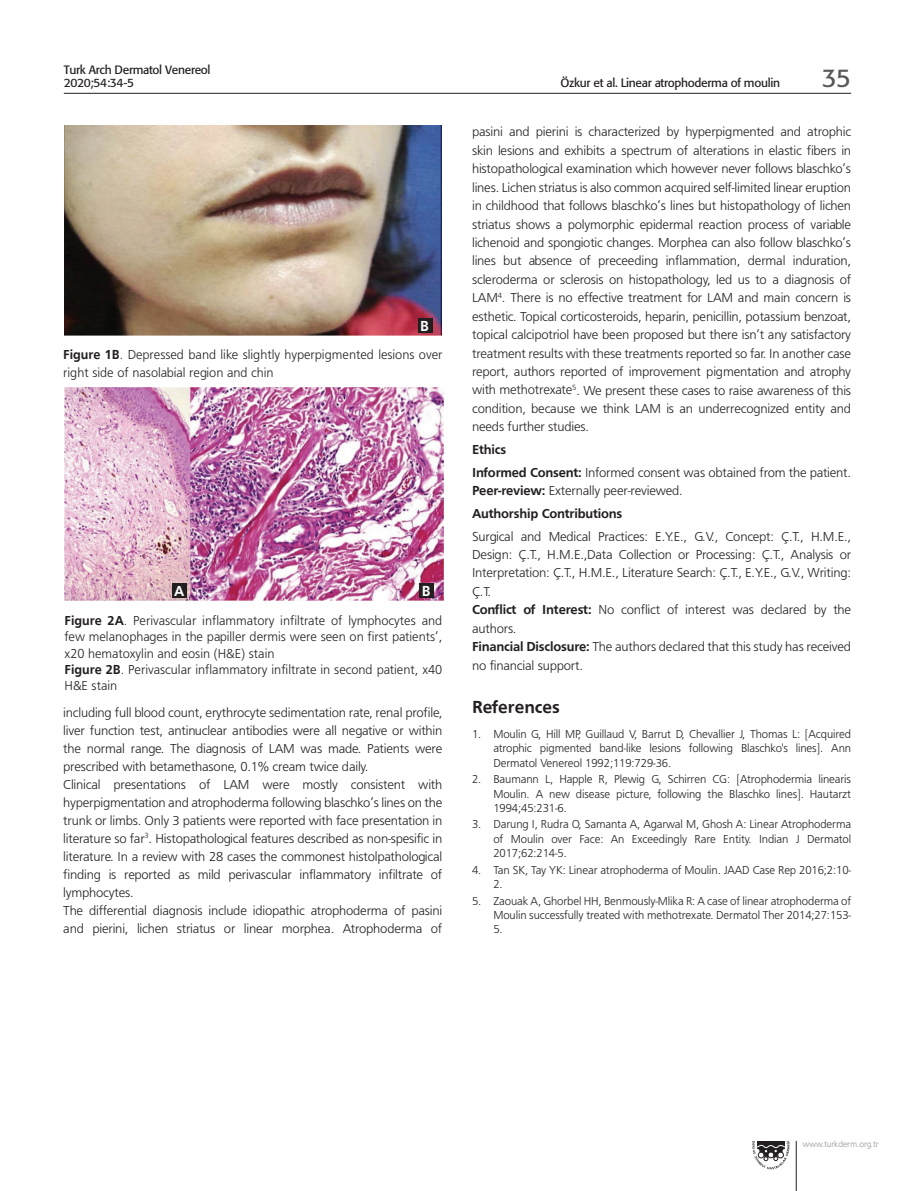
<style>
.page{position:relative;width:915px;height:1191px;background:#fff}
.page>*{position:absolute;margin:0;border:0;box-sizing:border-box;transform-origin:0 0}
.t1{font:25.5px "Formata Tr";color:#57585a}
.t2{font:18px "Frugal Bold Tr";color:#231f20}
.t3{font:15px "Frugal Bold Tr";color:#fff}
.t4{font:13.5px/18.5px "Frugal Normal Tr";letter-spacing:-.015em;color:#231f20}
.t5{font:13.5px "Frugal Bold Tr";letter-spacing:-.015em;color:#231f20}
.t6{font:12px/14.4px "Frugal Normal Tr";letter-spacing:-.01em;color:#231f20;text-align:justify}
.t7{font:12px/12.8px "Formata Tr";letter-spacing:-.025em;color:#231f20}
.t8{font:9px "Frugal Normal Tr";letter-spacing:-.01em;color:#939598}
.s1{font-family:"Frugal Bold Tr"}
</style>
<div class="page">
<svg style="left:752px;top:1140px;width:37px;height:29px"></svg>
<hr style="left:795px;top:1140px;width:1px;height:51px;background:#231f20">
<hr style="left:64px;top:93px;width:786px;height:1px;background:#231f20">
<img style="left:65px;top:126px;width:376px;height:210px">
<img style="left:65px;top:387px;width:378px;height:213px">
<div style="left:420px;top:583px;width:14px;height:15px;background:#231f20"></div>
<div style="left:172px;top:583px;width:14px;height:15px;background:#231f20"></div>
<div style="left:418px;top:318px;width:14px;height:15px;background:#231f20"></div>
<p class="t7" style="left:64px;top:63px;width:148px">Turk Arch Dermatol Venereol<br>2020;54:34-5</p>
<p class="t3" style="left:420px;top:317px;width:10px">B</p>
<p class="t4" style="left:63px;top:346px;width:380px;line-height:18px"><span class="s1">Figure 1B</span>. Depressed band like slightly hyperpigmented lesions over right side of nasolabial region and chin</p>
<p class="t3" style="left:174px;top:582px;width:12px">A</p>
<p class="t3" style="left:421px;top:582px;width:10px">B</p>
<p class="t4" style="left:65px;top:612px;width:379px;line-height:16.2px"><span class="s1">Figure 2A</span>. Perivascular inflammatory infiltrate of lymphocytes and few melanophages in the papiller dermis were seen on first patients’, x20 hematoxylin and eosin (H&amp;E) stain<br><span class="s1">Figure 2B</span>. Perivascular inflammatory infiltrate in second patient, x40<br>H&amp;E stain</p>
<p class="t4" style="left:63px;top:703px;width:380px;line-height:18px">including full blood count, erythrocyte sedimentation rate, renal profile, liver function test, antinuclear antibodies were all negative or within the normal range. The diagnosis of LAM was made. Patients were prescribed with betamethasone, 0.1% cream twice daily.<br>Clinical presentations of LAM were mostly consistent with hyperpigmentation and atrophoderma following blaschko’s lines on the trunk or limbs. Only 3 patients were reported with face presentation in literature so far<sup>3</sup>. Histopathological features described as non-spesific in literature. In a review with 28 cases the commonest histolpathological finding is reported as mild perivascular inflammatory infiltrate of lymphocytes.<br>The differential diagnosis include idiopathic atrophoderma of pasini and pierini, lichen striatus or linear morphea. Atrophoderma of</p>
<p class="t7" style="left:560px;top:76px;width:221px">Özkur et al. Linear atrophoderma of moulin</p>
<h1 class="t1" style="left:821px;top:62px;width:31px">35</h1>
<p class="t4" style="left:472px;top:123px;width:380px;text-align:justify">pasini and pierini is characterized by hyperpigmented and atrophic skin lesions and exhibits a spectrum of alterations in elastic fibers in histopathological examination which however never follows blaschko’s lines. Lichen striatus is also common acquired self-limited linear eruption in childhood that follows blaschko’s lines but histopathology of lichen striatus shows a polymorphic epidermal reaction process of variable lichenoid and spongiotic changes. Morphea can also follow blaschko’s lines but absence of preceeding inflammation, dermal induration, scleroderma or sclerosis on histopathology, led us to a diagnosis of LAM<sup>4</sup>. There is no effective treatment for LAM and main concern is esthetic. Topical corticosteroids, heparin, penicillin, potassium benzoat, topical calcipotriol have been proposed but there isn’t any satisfactory treatment results with these treatments reported so far. In another case report, authors reported of improvement pigmentation and atrophy with methotrexate<sup>5</sup>. We present these cases to raise awareness of this condition, because we think LAM is an underrecognized entity and needs further studies.</p>
<p class="t5" style="left:472px;top:442px;width:36px">Ethics</p>
<p class="t4" style="left:472px;top:463px;width:380px"><span class="s1">Informed Consent:</span> Informed consent was obtained from the patient.<br><span class="s1">Peer-review:</span> Externally peer-reviewed.</p>
<p class="t5" style="left:472px;top:505px;width:152px">Authorship Contributions</p>
<p class="t4" style="left:472px;top:527px;width:380px">Surgical and Medical Practices: E.Y.E., G.V., Concept: Ç.T., H.M.E., Design: Ç.T., H.M.E.,Data Collection or Processing: Ç.T., Analysis or Interpretation: Ç.T., H.M.E., Literature Search: Ç.T., E.Y.E., G.V., Writing:<br>Ç.T.<br><span class="s1">Conflict of Interest:</span> No conflict of interest was declared by the authors.<br><span class="s1">Financial Disclosure:</span> The authors declared that this study has received no financial support.</p>
<h2 class="t2" style="left:472px;top:696px;width:89px">References</h2>
<p class="t6" style="left:493px;top:726px;width:359px;text-indent:-21px">1. Moulin G, Hill MP, Guillaud V, Barrut D, Chevallier J, Thomas L: [Acquired atrophic pigmented band-like lesions following Blaschko's lines]. Ann Dermatol Venereol 1992;119:729-36.</p>
<p class="t6" style="left:493px;top:772px;width:359px;text-indent:-21px">2. Baumann L, Happle R, Plewig G, Schirren CG: [Atrophodermia linearis Moulin. A new disease picture, following the Blaschko lines]. Hautarzt 1994;45:231-6.</p>
<p class="t6" style="left:493px;top:817px;width:359px;text-indent:-21px">3. Darung I, Rudra O, Samanta A, Agarwal M, Ghosh A: Linear Atrophoderma of Moulin over Face: An Exceedingly Rare Entity. Indian J Dermatol 2017;62:214-5.</p>
<p class="t6" style="left:493px;top:862px;width:359px;text-indent:-21px">4. Tan SK, Tay YK: Linear atrophoderma of Moulin. JAAD Case Rep 2016;2:10-<br>2.</p>
<p class="t6" style="left:493px;top:893px;width:359px;text-indent:-21px">5. Zaouak A, Ghorbel HH, Benmously-Mlika R: A case of linear atrophoderma of Moulin successfully treated with methotrexate. Dermatol Ther 2014;27:153- 5.</p>
<p class="t8" style="left:802px;top:1139px;width:77px">www.turkderm.org.tr</p>
</div>
